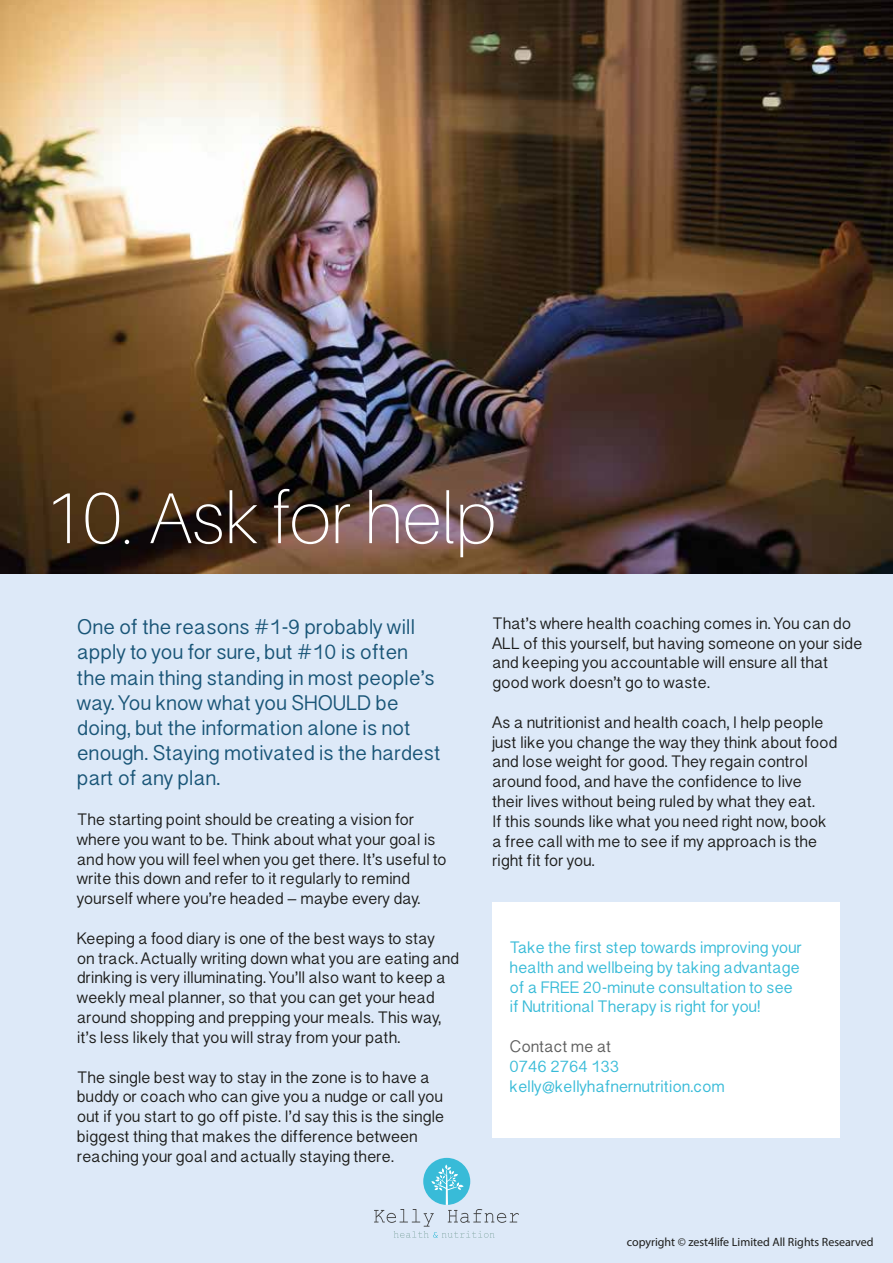
<style>
.page{position:relative;width:893px;height:1263px;background:#fff}
.page>*{position:absolute;margin:0;border:0;box-sizing:border-box;transform-origin:0 0}
.t1{font:100 72px "Aileron";color:#fff}
.t2{font:21px/25.2px "Devanagari Sangam MN";color:#195577}
.t3{font:16.5px/19.8px "Devanagari Sangam MN";color:#1d1d1b}
.t4{font:16.5px/19.8px "Devanagari Sangam MN";color:#38bbd8}
.t5{font:16.5px "Devanagari Sangam MN";color:#5e5e5e}
.t6{font:12px "Myriad Pro";color:#1d1d1b}
</style>
<div class="page">
<img style="left:0;top:0;width:893px;height:574px">
<div style="left:0;top:574px;width:893px;height:689px;background:#dde9f8"></div>
<div style="left:492px;top:902px;width:348px;height:236px;background:#fff"></div>
<div style="left:423px;top:1158px;width:47px;height:47px;background:#38bbd8;border-radius:50%"></div>
<svg style="left:374px;top:1164px;width:145px;height:74px"></svg>
<h1 class="t1" style="left:44px;top:479px;width:453px">10. Ask for help</h1>
<p class="t2" style="left:77px;top:614px;width:365px">One of the reasons #1-9 probably will apply to you for sure, but #10 is often the main thing standing in most people’s way. You know what you SHOULD be doing, but the information alone is not enough. Staying motivated is the hardest part of any plan.</p>
<p class="t3" style="left:77px;top:809px;width:371px">The starting point should be creating a vision for where you want to be. Think about what your goal is and how you will feel when you get there. It’s useful to write this down and refer to it regularly to remind yourself where you’re headed – maybe every day.</p>
<p class="t3" style="left:77px;top:928px;width:384px">Keeping a food diary is one of the best ways to stay<br>on track. Actually writing down what you are eating and drinking is very illuminating. You’ll also want to keep a weekly meal planner, so that you can get your head around shopping and prepping your meals. This way, it’s less likely that you will stray from your path.</p>
<p class="t3" style="left:77px;top:1067px;width:369px">The single best way to stay in the zone is to have a buddy or coach who can give you a nudge or call you out if you start to go off piste. I’d say this is the single biggest thing that makes the difference between reaching your goal and actually staying there.</p>
<p class="t3" style="left:492px;top:613px;width:372px">That’s where health coaching comes in. You can do ALL of this yourself, but having someone on your side and keeping you accountable will ensure all that good work doesn’t go to waste.</p>
<p class="t3" style="left:492px;top:712px;width:347px">As a nutritionist and health coach, I help people just like you change the way they think about food and lose weight for good. They regain control around food, and have the confidence to live<br>their lives without being ruled by what they eat.<br>If this sounds like what you need right now, book a free call with me to see if my approach is the right fit for you.</p>
<p class="t4" style="left:510px;top:937px;width:294px">Take the first step towards improving your health and wellbeing by taking advantage of a FREE 20-minute consultation to see if Nutritional Therapy is right for you!</p>
<p class="t5" style="left:510px;top:1037px;width:103px">Contact me at</p>
<p class="t4" style="left:510px;top:1056px;width:216px">0746 2764 133 kelly@kellyhafnernutrition.com</p>
<p class="t6" style="left:627px;top:1235px;width:248px">copyright © zest4life Limited All Rights Researved</p>
</div>
